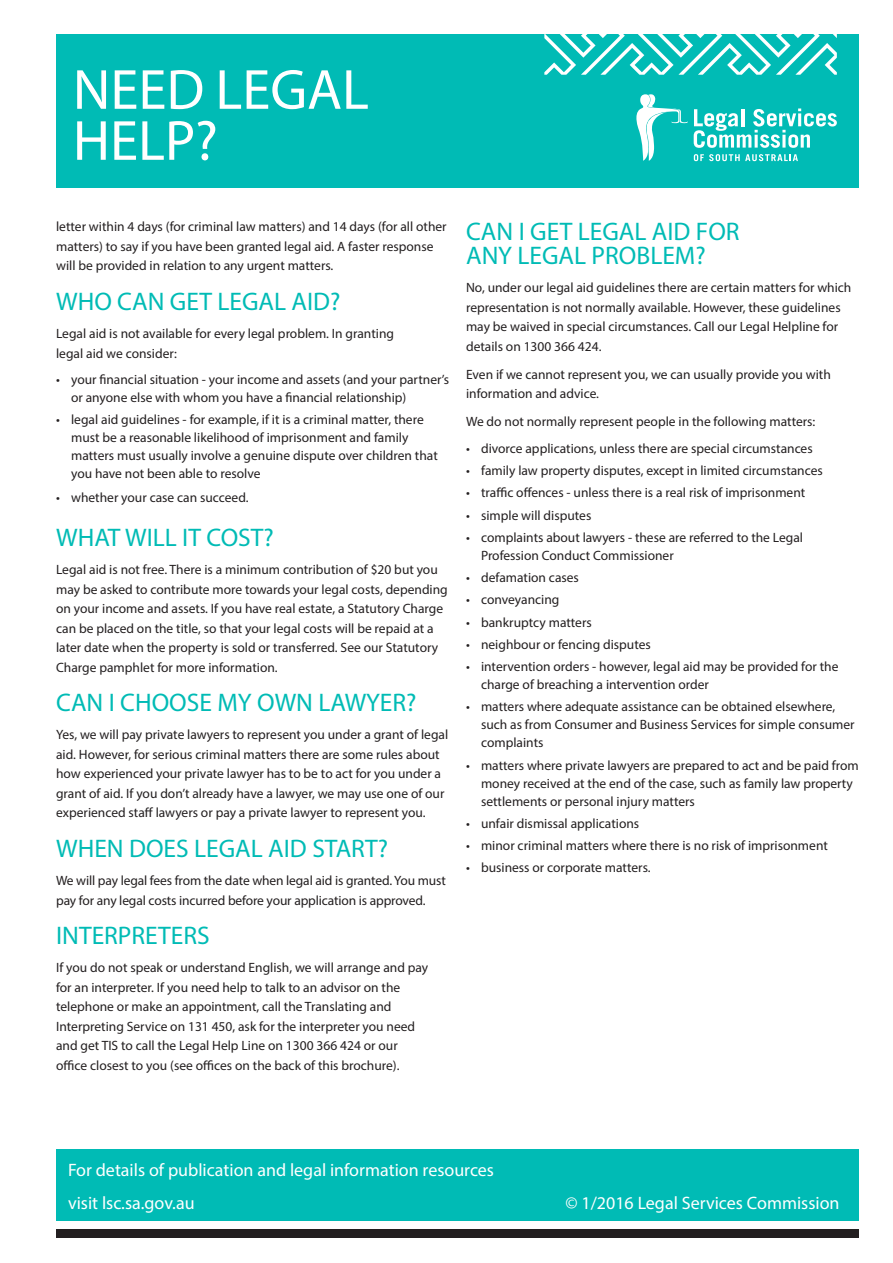
<style>
.page{position:relative;width:893px;height:1263px;background:#fff}
.page>*{position:absolute;margin:0;border:0;box-sizing:border-box;transform-origin:0 0}
.t1{font:57px/51px "Myriad Pro";color:#fff}
.t2{font:25.5px/24px "Myriad Pro";color:#00bbb5}
.t3{font:18px "Myriad Pro";color:#fff}
.t4{font:13.5px/19.5px "Myriad Pro";color:#231f20}
</style>
<div class="page">
<div style="left:56px;top:34px;width:803px;height:153px;background:#00bbb5"></div>
<div style="left:56px;top:1229px;width:803px;height:8px;background:#231f20"></div>
<svg style="left:694px;top:108px;width:143px;height:40px"></svg>
<svg style="left:694px;top:154px;width:104px;height:7px"></svg>
<svg style="left:636px;top:94px;width:52px;height:67px"></svg>
<div style="left:56px;top:1149px;width:803px;height:71px;background:#00bbb5"></div>
<svg style="left:544px;top:34px;width:293px;height:41px"></svg>
<p class="t1" style="left:73px;top:63px;width:298px">NEED LEGAL<br>HELP?</p>
<p class="t4" style="left:56px;top:217px;width:392px">letter within 4 days (for criminal law matters) and 14 days (for all other matters) to say if you have been granted legal aid. A faster response will be provided in relation to any urgent matters.</p>
<p class="t2" style="left:56px;top:289px;width:286px">WHO CAN GET LEGAL AID?</p>
<p class="t4" style="left:56px;top:323px;width:339px">Legal aid is not available for every legal problem. In granting legal aid we consider:</p>
<p class="t4" style="left:71px;top:370px;width:379px;line-height:18px;text-indent:-15px">• your financial situation - your income and assets (and your partner’s or anyone else with whom you have a financial relationship)</p>
<p class="t4" style="left:71px;top:411px;width:368px;line-height:18px;text-indent:-15px">• legal aid guidelines - for example, if it is a criminal matter, there must be a reasonable likelihood of imprisonment and family matters must usually involve a genuine dispute over children that you have not been able to resolve</p>
<p class="t4" style="left:56px;top:488px;width:194px">• whether your case can succeed.</p>
<p class="t2" style="left:56px;top:525px;width:219px">WHAT WILL IT COST?</p>
<p class="t4" style="left:56px;top:560px;width:393px">Legal aid is not free. There is a minimum contribution of $20 but you may be asked to contribute more towards your legal costs, depending on your income and assets. If you have real estate, a Statutory Charge can be placed on the title, so that your legal costs will be repaid at a later date when the property is sold or transferred. See our Statutory Charge pamphlet for more information.</p>
<p class="t2" style="left:56px;top:690px;width:362px">CAN I CHOOSE MY OWN LAWYER?</p>
<p class="t4" style="left:56px;top:725px;width:394px">Yes, we will pay private lawyers to represent you under a grant of legal aid. However, for serious criminal matters there are some rules about how experienced your private lawyer has to be to act for you under a grant of aid. If you don’t already have a lawyer, we may use one of our experienced staff lawyers or pay a private lawyer to represent you.</p>
<p class="t2" style="left:56px;top:836px;width:334px">WHEN DOES LEGAL AID START?</p>
<p class="t4" style="left:56px;top:871px;width:391px">We will pay legal fees from the date when legal aid is granted. You must pay for any legal costs incurred before your application is approved.</p>
<p class="t2" style="left:56px;top:923px;width:155px">INTERPRETERS</p>
<p class="t4" style="left:56px;top:958px;width:374px">If you do not speak or understand English, we will arrange and pay for an interpreter. If you need help to talk to an advisor on the telephone or make an appointment, call the Translating and Interpreting Service on 131 450, ask for the interpreter you need and get TIS to call the Legal Help Line on 1300 366 424 or our office closest to you (see offices on the back of this brochure).</p>
<p class="t2" style="left:466px;top:219px;width:275px">CAN I GET LEGAL AID FOR<br>ANY LEGAL PROBLEM?</p>
<p class="t4" style="left:466px;top:278px;width:387px">No, under our legal aid guidelines there are certain matters for which representation is not normally available. However, these guidelines may be waived in special circumstances. Call our Legal Helpline for details on 1300 366 424.</p>
<p class="t4" style="left:466px;top:364px;width:366px">Even if we cannot represent you, we can usually provide you with information and advice.</p>
<p class="t4" style="left:466px;top:412px;width:351px">We do not normally represent people in the following matters:</p>
<p class="t4" style="left:466px;top:438px;width:348px">• divorce applications, unless there are special circumstances</p>
<p class="t4" style="left:466px;top:461px;width:358px">• family law property disputes, except in limited circumstances</p>
<p class="t4" style="left:466px;top:483px;width:341px">• traffic offences - unless there is a real risk of imprisonment</p>
<p class="t4" style="left:466px;top:505px;width:127px">• simple will disputes</p>
<p class="t4" style="left:481px;top:528px;width:324px;line-height:18px;text-indent:-15px">• complaints about lawyers - these are referred to the Legal<br>Profession Conduct Commissioner</p>
<p class="t4" style="left:466px;top:568px;width:114px">• defamation cases</p>
<p class="t4" style="left:466px;top:590px;width:95px">• conveyancing</p>
<p class="t4" style="left:466px;top:612px;width:127px">• bankruptcy matters</p>
<p class="t4" style="left:466px;top:634px;width:186px">• neighbour or fencing disputes</p>
<p class="t4" style="left:481px;top:657px;width:359px;line-height:18px;text-indent:-15px">• intervention orders - however, legal aid may be provided for the charge of breaching a intervention order</p>
<p class="t4" style="left:481px;top:698px;width:375px;line-height:18px;text-indent:-15px">• matters where adequate assistance can be obtained elsewhere, such as from Consumer and Business Services for simple consumer complaints</p>
<p class="t4" style="left:481px;top:756px;width:379px;line-height:18px;text-indent:-15px">• matters where private lawyers are prepared to act and be paid from money received at the end of the case, such as family law property settlements or personal injury matters</p>
<p class="t4" style="left:466px;top:813px;width:175px">• unfair dismissal applications</p>
<p class="t4" style="left:466px;top:836px;width:363px">• minor criminal matters where there is no risk of imprisonment</p>
<p class="t4" style="left:466px;top:858px;width:186px">• business or corporate matters.</p>
<p class="t3" style="left:68px;top:1158px;width:428px">For details of publication and legal information resources</p>
<p class="t3" style="left:68px;top:1192px;width:128px">visit lsc.sa.gov.au</p>
<p class="t3" style="left:565px;top:1192px;width:276px">© 1/2016 Legal Services Commission</p>
</div>
